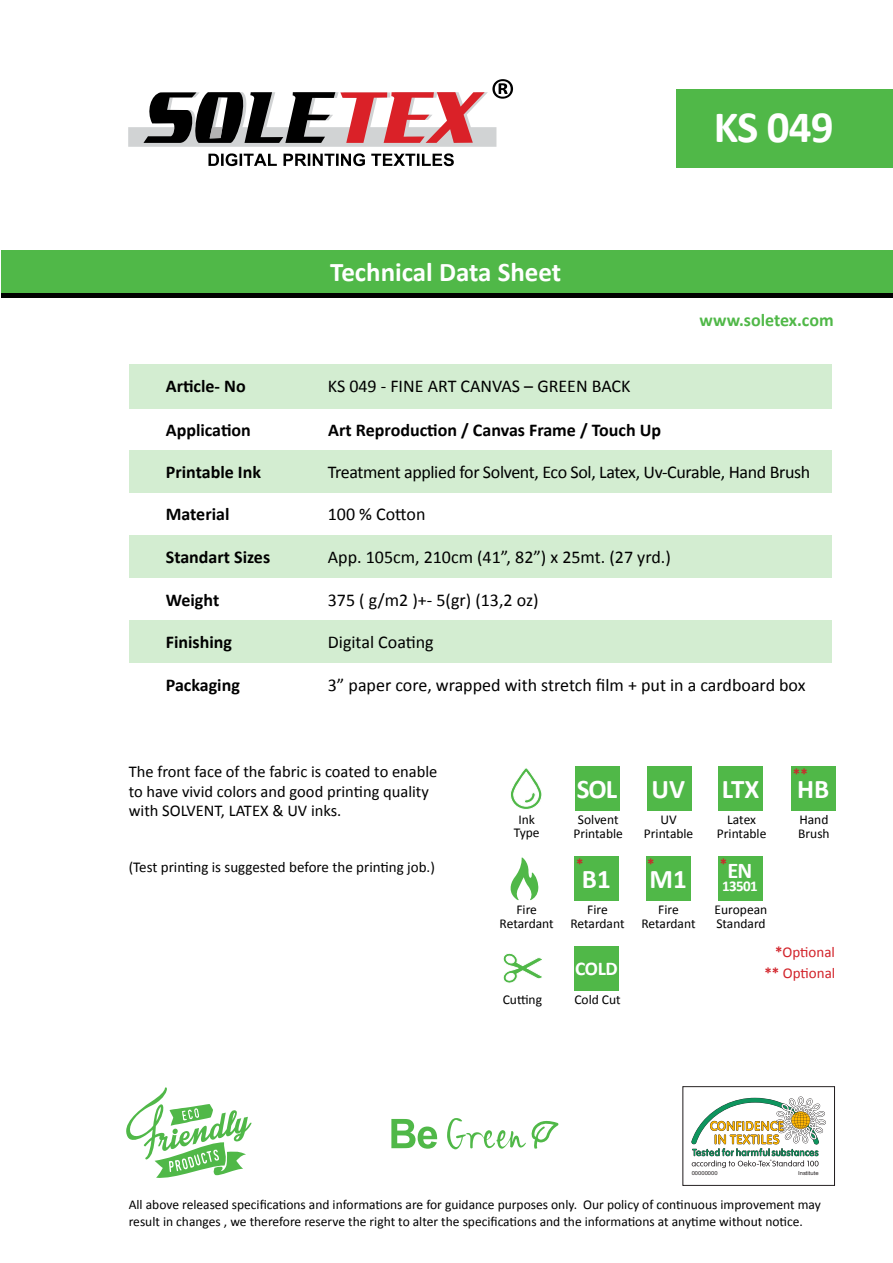
<style>
.page{position:relative;width:893px;height:1263px;background:#fff}
.page>*{position:absolute;margin:0;border:0;box-sizing:border-box;transform-origin:0 0}
.t1{font:700 45px "Calibri";color:#fff}
.t2{font:700 27px "Calibri";color:#fff}
.t3{font:700 22.5px "Calibri";color:#fff}
.t4{font:700 19.5px "Calibri";color:#fff}
.t5{font:18px "Calibri";color:#000}
.t6{font:700 18px "Calibri";color:#000}
.t7{font:18px "Calibri";letter-spacing:-.02em;color:#000}
.t8{font:700 18px "Calibri";color:#50b848}
.t9{font:16.5px/19.8px "Calibri";color:#000}
.t10{font:15px "Calibri";color:#000}
.t11{font:15px/20.9px "Calibri";color:#d2232a;text-align:right}
.t12{font:700 15px "Calibri";color:#d2232a}
.t13{font:700 15px "Calibri";letter-spacing:-.04em;color:#fff}
.t14{font:13.5px/13.5px "Calibri";color:#000;text-align:center}
.t15{font:5.4px "Arial";color:#231f20;scale:1.07 1}
.t16{font:700 1.95px "Arial";color:#231f20;scale:1.07 1}
.s1{font-weight:700}
</style>
<div class="page">
<div style="left:130px;top:364px;width:702px;height:44px;background:#d3edd1"></div>
<div style="left:130px;top:450px;width:702px;height:43px;background:#d3edd1"></div>
<div style="left:130px;top:535px;width:702px;height:42px;background:#d3edd1"></div>
<div style="left:130px;top:620px;width:702px;height:43px;background:#d3edd1"></div>
<div style="left:2px;top:250px;width:891px;height:44px;background:#50b848"></div>
<div style="left:2px;top:293px;width:891px;height:5px;background:#000"></div>
<div style="left:676px;top:89px;width:217px;height:79px;background:#50b848"></div>
<svg style="left:128px;top:79px;width:385px;height:68px"></svg>
<svg style="left:208px;top:153px;width:246px;height:13px"></svg>
<div style="left:646px;top:856px;width:44px;height:45px;background:#50b848"></div>
<div style="left:718px;top:856px;width:45px;height:45px;background:#50b848"></div>
<div style="left:574px;top:856px;width:45px;height:45px;background:#50b848"></div>
<svg style="left:503px;top:953px;width:39px;height:30px"></svg>
<div style="left:574px;top:946px;width:45px;height:45px;background:#50b848"></div>
<svg style="left:511px;top:857px;width:27px;height:43px"></svg>
<svg style="left:510px;top:768px;width:32px;height:42px"></svg>
<div style="left:718px;top:766px;width:45px;height:44px;background:#50b848"></div>
<div style="left:791px;top:766px;width:44px;height:44px;background:#50b848"></div>
<div style="left:647px;top:766px;width:45px;height:44px;background:#50b848"></div>
<div style="left:575px;top:766px;width:45px;height:44px;background:#50b848"></div>
<div style="left:683px;top:1086px;width:152px;height:99px;border:1px solid #231f20"></div>
<svg style="left:691px;top:1096px;width:135px;height:72px"></svg>
<svg style="left:391px;top:1119px;width:46px;height:30px"></svg>
<svg style="left:447px;top:1118px;width:112px;height:31px"></svg>
<svg style="left:126px;top:1087px;width:125px;height:91px"></svg>
<h1 class="t1" style="left:714px;top:96px;width:121px">KS 049</h1>
<h2 class="t2" style="left:330px;top:253px;width:232px">Technical Data Sheet</h2>
<h3 class="t6" style="left:166px;top:374px;width:81px">Article- No</h3>
<h3 class="t5" style="left:328px;top:374px;width:304px">KS 049 - FINE ART CANVAS – GREEN BACK</h3>
<h3 class="t6" style="left:166px;top:418px;width:87px">Application</h3>
<h3 class="t6" style="left:328px;top:417px;width:334px">Art Reproduction / Canvas Frame / Touch Up</h3>
<h3 class="t8" style="left:700px;top:307px;width:136px">www.soletex.com</h3>
<h3 class="t6" style="left:166px;top:459px;width:97px">Printable Ink</h3>
<h3 class="t7" style="left:328px;top:459px;width:484px">Treatment applied for Solvent, Eco Sol, Latex, Uv-Curable, Hand Brush</h3>
<h3 class="t6" style="left:166px;top:502px;width:65px">Material</h3>
<h3 class="t5" style="left:328px;top:502px;width:99px">100 % Cotton</h3>
<h3 class="t6" style="left:166px;top:544px;width:106px">Standart Sizes</h3>
<h3 class="t5" style="left:328px;top:544px;width:345px">App. 105cm, 210cm (41”, 82”) x 25mt. (27 yrd.)</h3>
<h3 class="t6" style="left:166px;top:587px;width:55px">Weight</h3>
<h3 class="t5" style="left:328px;top:587px;width:212px">375 ( g/m2 )+- 5(gr) (13,2 oz)</h3>
<h3 class="t6" style="left:166px;top:629px;width:68px">Finishing</h3>
<h3 class="t5" style="left:328px;top:630px;width:107px">Digital Coating</h3>
<h3 class="t6" style="left:166px;top:672px;width:76px">Packaging</h3>
<h3 class="t5" style="left:328px;top:672px;width:479px">3” paper core, wrapped with stretch film + put in a cardboard box</h3>
<p class="t9" style="left:129px;top:761px;width:310px">The front face of the fabric is coated to enable to have vivid colors and good printing quality with SOLVENT, LATEX &amp; UV inks.</p>
<p class="t10" style="left:129px;top:857px;width:308px">(Test printing is suggested before the printing job.)</p>
<p class="t14" style="left:514px;top:812px;width:27px">Ink<br>Type</p>
<p class="t14" style="left:500px;top:902px;width:56px">Fire<br>Retardant</p>
<h2 class="t2" style="left:577px;top:770px;width:42px">SOL</h2>
<p class="t14" style="left:573px;top:812px;width:51px">Solvent<br>Printable</p>
<p class="t12" style="left:576px;top:853px;width:9px">*</p>
<h2 class="t2" style="left:582px;top:859px;width:30px">B1</h2>
<p class="t14" style="left:570px;top:902px;width:56px">Fire<br>Retardant</p>
<h3 class="t4" style="left:575px;top:955px;width:44px">COLD</h3>
<p class="t14" style="left:503px;top:992px;width:41px">Cutting</p>
<p class="t14" style="left:574px;top:993px;width:48px">Cold Cut</p>
<h2 class="t2" style="left:652px;top:770px;width:35px">UV</h2>
<p class="t14" style="left:644px;top:812px;width:51px">UV<br>Printable</p>
<p class="t12" style="left:647px;top:853px;width:9px">*</p>
<h2 class="t2" style="left:650px;top:859px;width:39px">M1</h2>
<p class="t14" style="left:641px;top:902px;width:56px">Fire<br>Retardant</p>
<h2 class="t2" style="left:722px;top:770px;width:39px">LTX</h2>
<p class="t14" style="left:717px;top:812px;width:51px">Latex<br>Printable</p>
<p class="t12" style="left:720px;top:853px;width:9px">*</p>
<h3 class="t3" style="left:727px;top:855px;width:26px">EN</h3>
<p class="t13" style="left:722px;top:876px;width:37px">13501</p>
<p class="t14" style="left:715px;top:902px;width:54px;text-align:left">European<br>Standard</p>
<p class="t12" style="left:793px;top:763px;width:16px">**</p>
<h2 class="t2" style="left:797px;top:770px;width:34px">HB</h2>
<p class="t14" style="left:798px;top:812px;width:33px;text-align:left">Hand<br>Brush</p>
<p class="t11" style="left:764px;top:941px;width:72px"><span class="s1">*</span>Optional <span class="s1">**</span> Optional</p>
<p class="t16" style="left:770px;top:1158px;width:3px">®</p>
<p class="t15" style="left:692px;top:1170px;width:26px">00000000</p>
<p class="t15" style="left:798px;top:1170px;width:21px">Institute</p>
<p class="t14" style="left:129px;top:1196px;width:694px;line-height:16.2px;text-align:left">All above released specifications and informations are for guidance purposes only. Our policy of continuous improvement may result in changes , we therefore reserve the right to alter the specifications and the informations at anytime without notice.</p>
</div>
